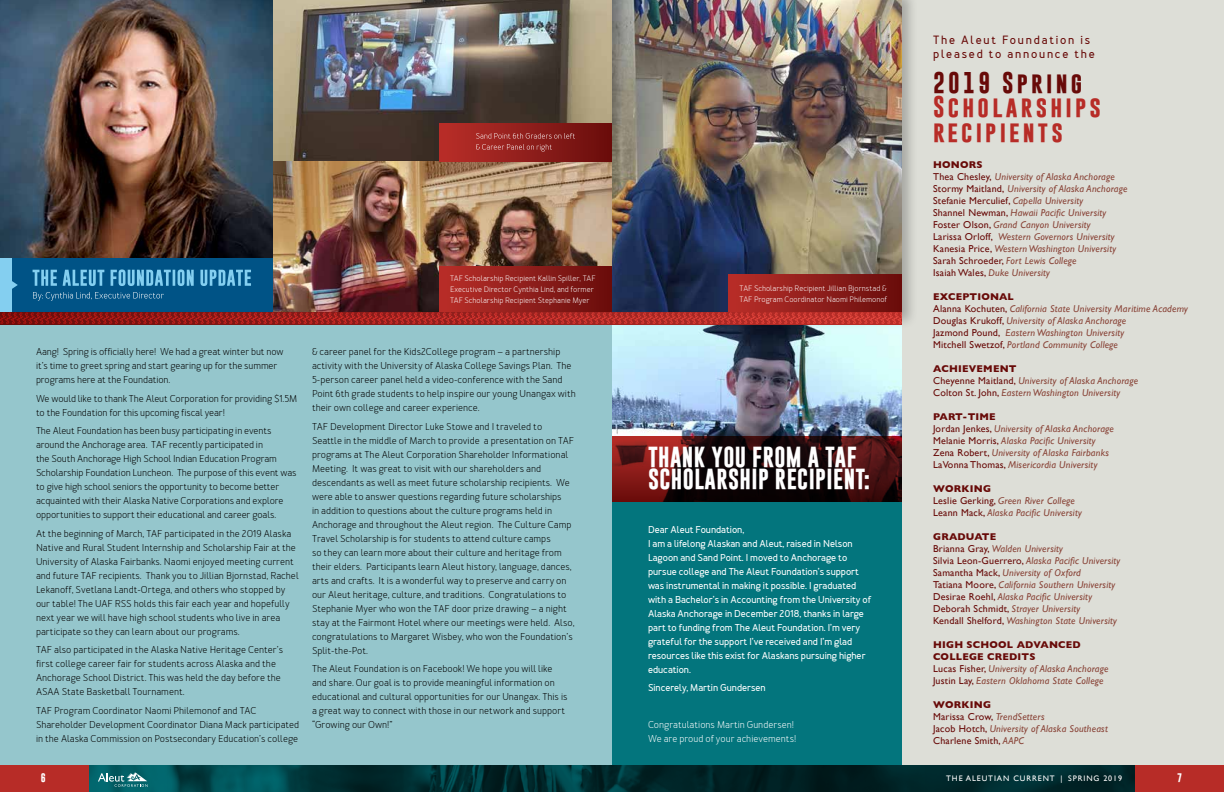
<style>
.page{position:relative;width:1224px;height:792px;background:#fff}
.page>*{position:absolute;margin:0;border:0;box-sizing:border-box;transform-origin:0 0}
.t1{font:700 21.7px/24.2px "Gobold";letter-spacing:.15em;color:#b72c27}
.t2{font:700 21.7px "Gobold";letter-spacing:.15em;color:#680a08}
.t3{font:700 21px/22px "Gobold";letter-spacing:.02em;color:#fff}
.t4{font:700 12px/14px "Merlo";letter-spacing:.15em;color:#680a08}
.t5{font:10px/14px "Merlo";color:#000}
.t6{font:italic 10px/12px "Gill Sans";letter-spacing:.02em;color:#894438}
.t7{font:700 10px/14px "Merlo";color:#fff}
.t8{font:10px/14px "Merlo";color:#fff}
.t9{font:700 9px "Gobold";color:#fff}
.t10{font:8px/11px "Merlo";color:#fff}
.t11{font:8px "Gill Sans";letter-spacing:.11em;color:#fff}
.s1{font-weight:700;font-style:normal;color:#680a08}
.s2{font-style:normal;color:#680a08}
</style>
<div class="page">
<div style="left:0;top:0;width:612px;height:766px;background:#95c6cc"></div>
<img style="left:0;top:0;width:274px;height:258px">
<img style="left:274px;top:0;width:334px;height:258px">
<div style="left:901px;top:0;width:323px;height:766px;background:#ddded7"></div>
<div style="left:612px;top:270px;width:289px;height:496px;background:#03757d"></div>
<img style="left:612px;top:329px;width:289px;height:107px">
<div style="left:608px;top:0;width:310px;height:329px;background:#000;opacity:.25"></div>
<svg style="left:612px;top:436px;width:289px;height:66px;background:#350c0c"></svg>
<div style="left:439px;top:123px;width:173px;height:38px;background:linear-gradient(to right,#b92f2a,#680d0c)"></div>
<img style="left:0;top:258px;width:902px;height:66px">
<svg style="left:476px;top:133px;width:99px;height:19px;background:#9a3330"></svg>
<img style="left:89px;top:766px;width:1046px;height:26px">
<div style="left:1135px;top:766px;width:89px;height:26px;background:#b72c27"></div>
<div style="left:0;top:766px;width:89px;height:26px;background:#b72c27"></div>
<svg style="left:98px;top:772px;width:50px;height:15px"></svg>
<p class="t10" style="left:450px;top:274px;width:147px">TAF Scholarship Recipient Kallin Spiller, TAF<br>Executive Director Cynthia Lind, and former<br>TAF Scholarship Recipient Stephanie Myer</p>
<p class="t5" style="left:36px;top:346px;width:249px">Aang! Spring is officially here! We had a great winter but now it’s time to greet spring and start gearing up for the summer programs here at the Foundation.</p>
<p class="t5" style="left:36px;top:392px;width:263px">We would like to thank The Aleut Corporation for providing $1.5M to the Foundation for this upcoming fiscal year!</p>
<p class="t5" style="left:36px;top:425px;width:262px">The Aleut Foundation has been busy participating in events around the Anchorage area. TAF recently participated in<br>the South Anchorage High School Indian Education Program Scholarship Foundation Luncheon. The purpose of this event was to give high school seniors the opportunity to become better acquainted with their Alaska Native Corporations and explore opportunities to support their educational and career goals.</p>
<p class="t5" style="left:36px;top:527px;width:264px">At the beginning of March, TAF participated in the 2019 Alaska Native and Rural Student Internship and Scholarship Fair at the University of Alaska Fairbanks. Naomi enjoyed meeting current and future TAF recipients. Thank you to Jillian Bjornstad, Rachel Lekanoff, Svetlana Landt-Ortega, and others who stopped by our table! The UAF RSS holds this fair each year and hopefully next year we will have high school students who live in area participate so they can learn about our programs.</p>
<p class="t5" style="left:36px;top:644px;width:249px">TAF also participated in the Alaska Native Heritage Center’s first college career fair for students across Alaska and the Anchorage School District. This was held the day before the ASAA State Basketball Tournament.</p>
<p class="t5" style="left:36px;top:704px;width:265px">TAF Program Coordinator Naomi Philemonof and TAC<br>Shareholder Development Coordinator Diana Mack participated in the Alaska Commission on Postsecondary Education’s college</p>
<p class="t9" style="left:41px;top:773px;width:6px">6</p>
<p class="t5" style="left:312px;top:346px;width:265px">&amp; career panel for the Kids2College program – a partnership activity with the University of Alaska College Savings Plan. The 5-person career panel held a video-conference with the Sand Point 6th grade students to help inspire our young Unangax with their own college and career experience.</p>
<p class="t5" style="left:312px;top:420px;width:264px">TAF Development Director Luke Stowe and I traveled to Seattle in the middle of March to provide a presentation on TAF programs at The Aleut Corporation Shareholder Informational Meeting. It was great to visit with our shareholders and descendants as well as meet future scholarship recipients. We were able to answer questions regarding future scholarships<br>in addition to questions about the culture programs held in Anchorage and throughout the Aleut region. The Culture Camp Travel Scholarship is for students to attend culture camps<br>so they can learn more about their culture and heritage from their elders. Participants learn Aleut history, language, dances, arts and crafts. It is a wonderful way to preserve and carry on our Aleut heritage, culture, and traditions. Congratulations to Stephanie Myer who won the TAF door prize drawing – a night stay at the Fairmont Hotel where our meetings were held. Also, congratulations to Margaret Wisbey, who won the Foundation’s Split-the-Pot.</p>
<p class="t5" style="left:312px;top:663px;width:257px">The Aleut Foundation is on Facebook! We hope you will like and share. Our goal is to provide meaningful information on educational and cultural opportunities for our Unangax. This is a great way to connect with those in our network and support “Growing our Own!”</p>
<p class="t10" style="left:739px;top:283px;width:149px">TAF Scholarship Recipient Jillian Bjornstad &amp;<br>TAF Program Coordinator Naomi Philemonof</p>
<h2 class="t3" style="left:648px;top:447px;width:224px">THANK YOU FROM A TAF<br>SCHOLARSHIP RECIPIENT:</h2>
<p class="t7" style="left:648px;top:523px;width:225px">Dear Aleut Foundation,<br>I am a lifelong Alaskan and Aleut, raised in Nelson Lagoon and Sand Point. I moved to Anchorage to pursue college and The Aleut Foundation’s support was instrumental in making it possible. I graduated with a Bachelor’s in Accounting from the University of Alaska Anchorage in December 2018, thanks in large part to funding from The Aleut Foundation. I’m very grateful for the support I’ve received and I’m glad resources like this exist for Alaskans pursuing higher education.</p>
<p class="t7" style="left:648px;top:682px;width:119px">Sincerely, Martin Gundersen</p>
<p class="t8" style="left:648px;top:719px;width:150px">Congratulations Martin Gundersen!<br>We are proud of your achievements!</p>
<p class="t4" style="left:933px;top:35px;width:163px">The Aleut Foundation is pleased to announce the</p>
<h1 class="t2" style="left:933px;top:72px;width:151px">2019 Spring</h1>
<h1 class="t1" style="left:933px;top:96px;width:169px">Scholarships recipients</h1>
<p class="t6" style="left:933px;top:160px;width:196px"><span class="s1">HONORS<br></span><span class="s2">Thea Chesley,</span> University of Alaska Anchorage <span class="s2">Stormy Maitland,</span> University of Alaska Anchorage <span class="s2">Stefanie Merculief,</span> Capella University<br><span class="s2">Shannel Newman,</span> Hawaii Pacific University <span class="s2">Foster Olson,</span> Grand Canyon University<br><span class="s2">Larissa Orloff,</span> Western Governors University <span class="s2">Kanesia Price,</span> Western Washington University <span class="s2">Sarah Schroeder,</span> Fort Lewis College<br><span class="s2">Isaiah Wales,</span> Duke University</p>
<p class="t6" style="left:933px;top:292px;width:256px"><span class="s1">EXCEPTIONAL<br></span><span class="s2">Alanna Kochuten,</span> California State University Maritime Academy <span class="s2">Douglas Krukoff,</span> University of Alaska Anchorage<br><span class="s2">Jazmond Pound,</span> Eastern Washington University<br><span class="s2">Mitchell Swetzof,</span> Portland Community College</p>
<p class="t6" style="left:933px;top:364px;width:207px"><span class="s1">ACHIEVEMENT<br></span><span class="s2">Cheyenne Maitland,</span> University of Alaska Anchorage<br><span class="s2">Colton St. John,</span> Eastern Washington University</p>
<p class="t6" style="left:933px;top:412px;width:182px"><span class="s1">PART-TIME<br></span><span class="s2">Jordan Jenkes,</span> University of Alaska Anchorage <span class="s2">Melanie Morris,</span> Alaska Pacific University <span class="s2">Zena Robert,</span> University of Alaska Fairbanks <span class="s2">LaVonna Thomas,</span> Misericordia University</p>
<p class="t6" style="left:933px;top:484px;width:150px"><span class="s1">WORKING<br></span><span class="s2">Leslie Gerking,</span> Green River College<br><span class="s2">Leann Mack,</span> Alaska Pacific University</p>
<p class="t6" style="left:933px;top:532px;width:189px"><span class="s1">GRADUATE<br></span><span class="s2">Brianna Gray,</span> Walden University<br><span class="s2">Silvia Leon-Guerrero,</span> Alaska Pacific University <span class="s2">Samantha Mack,</span> University of Oxford<br><span class="s2">Tatiana Moore,</span> California Southern University <span class="s2">Desirae Roehl,</span> Alaska Pacific University <span class="s2">Deborah Schmidt,</span> Strayer University<br><span class="s2">Kendall Shelford,</span> Washington State University</p>
<p class="t6" style="left:933px;top:640px;width:177px"><span class="s1">HIGH SCHOOL ADVANCED<br>COLLEGE CREDITS<br></span><span class="s2">Lucas Fisher,</span> University of Alaska Anchorage<br><span class="s2">Justin Lay,</span> Eastern Oklahoma State College</p>
<p class="t6" style="left:933px;top:700px;width:176px"><span class="s1">WORKING<br></span><span class="s2">Marissa Crow,</span> TrendSetters<br><span class="s2">Jacob Hotch,</span> University of Alaska Southeast<br><span class="s2">Charlene Smith,</span> AAPC</p>
<p class="t11" style="left:946px;top:775px;width:177px">THE ALEUTIAN CURRENT | SPRING 2019</p>
<p class="t9" style="left:1177px;top:773px;width:6px">7</p>
</div>
